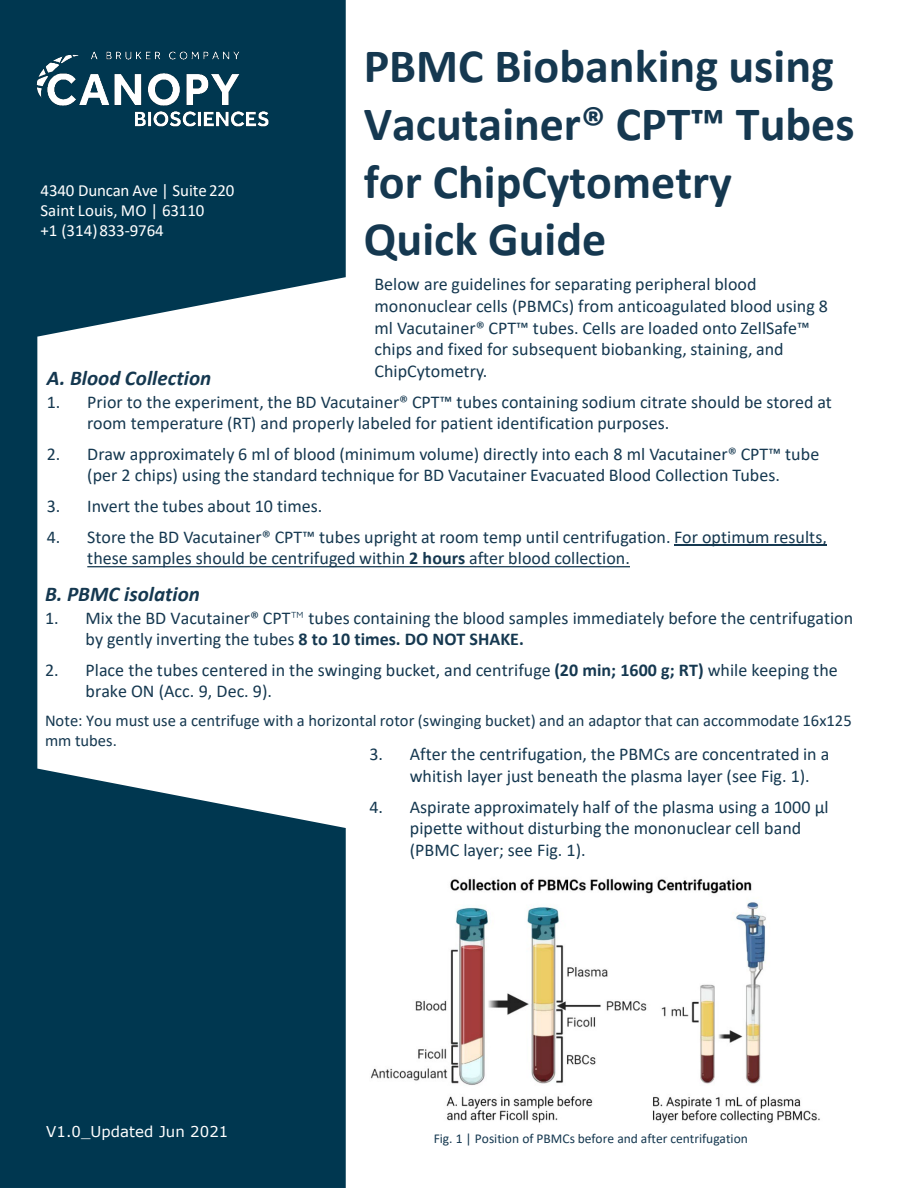
<style>
.page{position:relative;width:918px;height:1188px;background:#fff}
.page>*{position:absolute;margin:0;border:0;box-sizing:border-box;transform-origin:0 0}
.t1{font:700 48px/57.6px "Calibri";color:#153850}
.t2{font:italic 700 21px "Calibri";color:#153850}
.t3{font:18px/21.6px "Calibri";color:#153850}
.t4{font:16.95px/20.4px "Calibri";letter-spacing:-.005em;color:#fff}
.t5{font:16.5px/19.8px "Calibri";color:#153850}
.t6{font:15px "Verdana";letter-spacing:.005em;color:#fff}
.t7{font:13.5px "Calibri";color:#153850}
.s1{font-weight:700}
.s2{font-family:"Maven Pro"}
</style>
<div class="page">
<svg style="left:0;top:0;width:346px;height:1188px;fill:#003750"></svg>
<img style="left:26px;top:39px;width:256px;height:100px">
<img style="left:370px;top:878px;width:450px;height:245px">
<hr style="left:674px;top:544px;width:153px;height:2px;background:#153850">
<svg style="left:87px;top:566px;width:543px;height:1px"></svg>
<p class="t4" style="left:41px;top:180px;width:195px">4340 Duncan Ave | Suite220<br>Saint Louis, MO | 63110<br>+1 (314)833-9764</p>
<h2 class="t1" style="left:364px;top:37px;width:492px">PBMC Biobanking using<br>Vacutainer® CPT™ Tubes for ChipCytometry<br>Quick Guide</h2>
<p class="t3" style="left:375px;top:273px;width:455px">Below are guidelines for separating peripheral blood mononuclear cells (PBMCs) from anticoagulated blood using 8 ml Vacutainer® CPT™ tubes. Cells are loaded onto ZellSafe™ chips and fixed for subsequent biobanking, staining, and ChipCytometry.</p>
<p class="t2" style="left:47px;top:363px;width:166px">A. Blood Collection</p>
<p class="t3" style="left:87px;top:390px;width:746px;text-indent:-40px">1. Prior to the experiment, the BD Vacutainer® CPT™ tubes containing sodium citrate should be stored at room temperature (RT) and properly labeled for patient identification purposes.</p>
<p class="t3" style="left:47px;top:442px;width:774px;text-align:center">2. Draw approximately 6 ml of blood (minimum volume) directly into each 8 ml Vacutainer® CPT™ tube (per 2 chips) using the standard technique for BD Vacutainer Evacuated Blood Collection Tubes.</p>
<p class="t3" style="left:47px;top:495px;width:277px">3. Invert the tubes about 10 times.</p>
<p class="t3" style="left:87px;top:525px;width:741px;text-indent:-41px">4. Store the BD Vacutainer® CPT™ tubes upright at room temp until centrifugation. For optimum results, these samples should be centrifuged within <span class="s1">2 hours</span> after blood collection.</p>
<p class="t2" style="left:45px;top:579px;width:157px">B. PBMC isolation</p>
<p class="t3" style="left:86px;top:606px;width:769px;text-indent:-40px">1. Mix the BD Vacutainer® CPT<span class="s2">™</span> tubes containing the blood samples immediately before the centrifugation by gently inverting the tubes <span class="s1">8 to 10 times. DO NOT SHAKE.</span></p>
<p class="t3" style="left:86px;top:658px;width:754px;text-indent:-40px">2. Place the tubes centered in the swinging bucket, and centrifuge <span class="s1">(20 min; 1600 g; RT)</span> while keeping the brake ON (Acc. 9, Dec. 9).</p>
<p class="t5" style="left:45px;top:711px;width:808px">Note: You must use a centrifuge with a horizontal rotor (swinging bucket) and an adaptor that can accommodate 16x125 mm tubes.</p>
<p class="t3" style="left:410px;top:743px;width:421px;text-indent:-40px">3. After the centrifugation, the PBMCs are concentrated in a whitish layer just beneath the plasma layer (see Fig. 1).</p>
<p class="t3" style="left:410px;top:795px;width:420px;text-indent:-40px">4. Aspirate approximately half of the plasma using a 1000 µl pipette without disturbing the mononuclear cell band (PBMC layer; see Fig. 1).</p>
<p class="t6" style="left:46px;top:1122px;width:184px">V1.0_Updated Jun 2021</p>
<p class="t7" style="left:434px;top:1129px;width:316px">Fig. 1 | Position of PBMCs before and after centrifugation</p>
</div>
